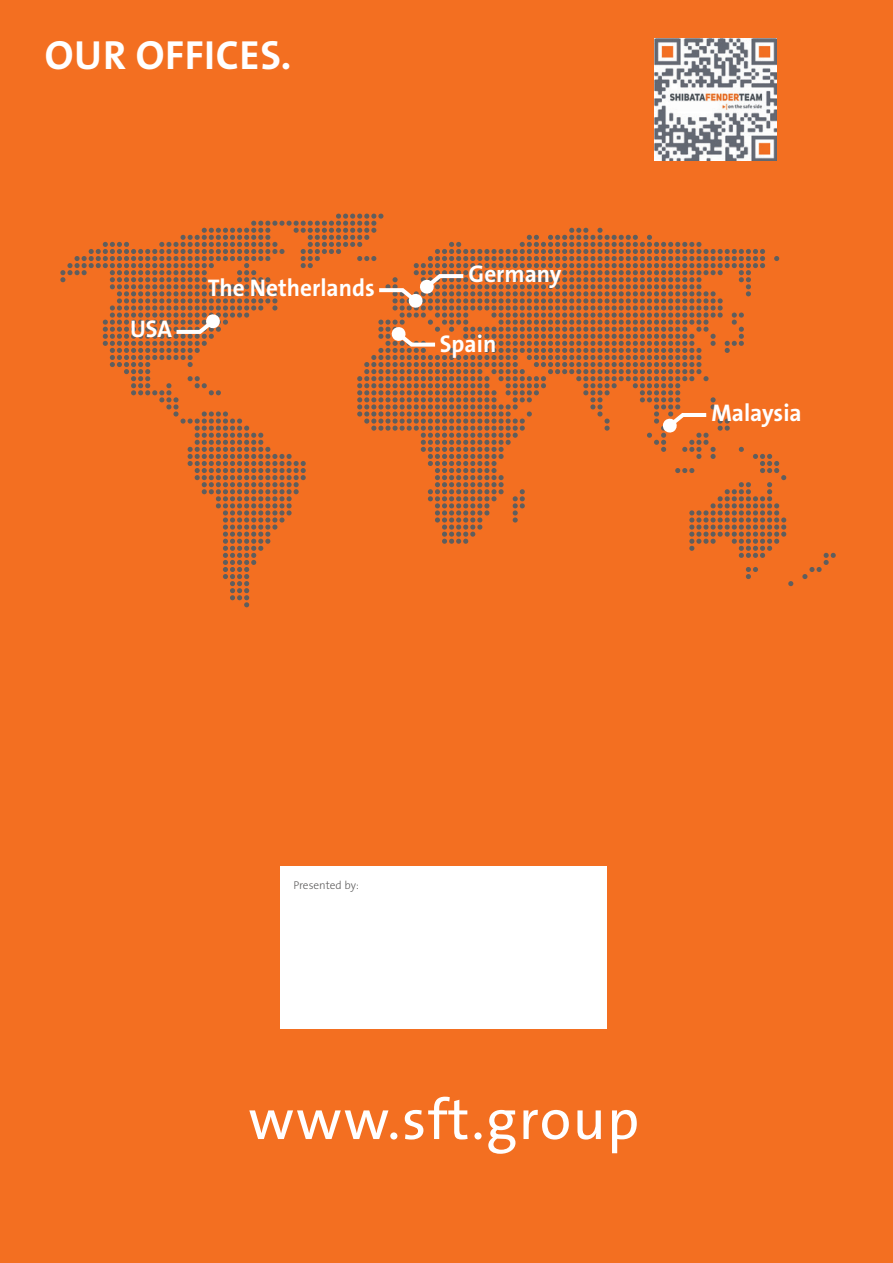
<style>
.page{position:relative;width:893px;height:1263px;background:#f36f21}
.page>*{position:absolute;margin:0;border:0;box-sizing:border-box;transform-origin:0 0}
.t1{font:57.6px "The Sans B Plus W5 Plain";letter-spacing:.025em;color:#fff}
.t2{font:700 40.95px "The Sans B Plus W7";letter-spacing:.015em;color:#fff}
.t3{font:700 24.3px "The Sans B Plus W7";color:#fff;scale:.96 1}
.t4{font:300 11.4px "The Sans B Plus W3";color:#5f5e5e}
</style>
<div class="page">
<div style="left:281px;top:866px;width:326px;height:163px;background:#fff"></div>
<svg style="left:802px;top:553px;width:34px;height:26px"></svg>
<svg style="left:60px;top:214px;width:733px;height:393px"></svg>
<img style="left:655px;top:39px;width:122px;height:122px">
<h2 class="t2" style="left:45px;top:29px;width:248px">OUR OFFICES.</h2>
<p class="t3" style="left:130px;top:314px;width:45px">USA</p>
<p class="t3" style="left:208px;top:272px;width:175px">The Netherlands</p>
<p class="t3" style="left:469px;top:259px;width:98px">Germany</p>
<p class="t3" style="left:440px;top:329px;width:60px">Spain</p>
<p class="t3" style="left:711px;top:397px;width:96px">Malaysia</p>
<p class="t4" style="left:293px;top:878px;width:67px">Presented by:</p>
<h1 class="t1" style="left:248px;top:1082px;width:392px">www.sft.group</h1>
</div>
